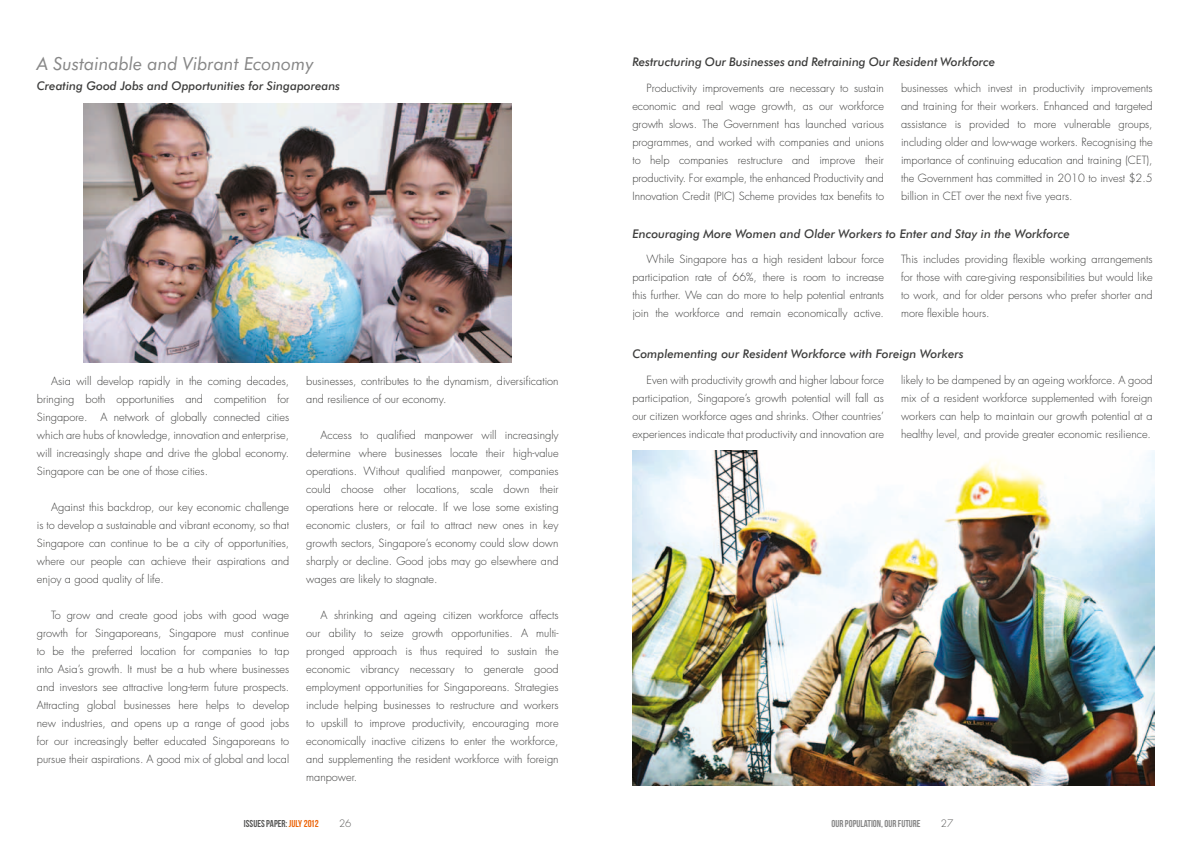
<style>
.page{position:relative;width:1191px;height:842px;background:#fff}
.page>*{position:absolute;margin:0;border:0;box-sizing:border-box;transform-origin:0 0}
.t1{font:italic 18px "Futura BT";color:#878787}
.t2{font:italic 500 12px "Futura BT";color:#3d3d3c}
.t3{font:300 11px/18px "Futura";color:#3d3d3c;text-align:justify}
.t4{font:10px "Bebas Neue";color:#878787}
.t5{font:10px "Bebas Neue";color:#575756}
.t6{font:300 10px "Futura";color:#575756}
.s1{color:#ec6409}
</style>
<div class="page">
<img style="left:84px;top:103px;width:428px;height:260px">
<img style="left:632px;top:450px;width:522px;height:335px">
<h1 class="t1" style="left:37px;top:53px;width:278px">A Sustainable and Vibrant Economy</h1>
<p class="t2" style="left:632px;top:55px;width:364px">Restructuring Our Businesses and Retraining Our Resident Workforce</p>
<p class="t2" style="left:37px;top:79px;width:305px">Creating Good Jobs and Opportunities for Singaporeans</p>
<p class="t3" style="left:632px;top:79px;width:253px;text-indent:14px">Productivity improvements are necessary to sustain economic and real wage growth, as our workforce growth slows. The Government has launched various programmes, and worked with companies and unions to help companies restructure and improve their productivity. For example, the enhanced Productivity and Innovation Credit (PIC) Scheme provides tax benefits to</p>
<p class="t3" style="left:901px;top:79px;width:253px">businesses which invest in productivity improvements and training for their workers. Enhanced and targeted assistance is provided to more vulnerable groups, including older and low-wage workers. Recognising the importance of continuing education and training (CET), the Government has committed in 2010 to invest $2.5 billion in CET over the next five years.</p>
<p class="t2" style="left:632px;top:226px;width:439px">Encouraging More Women and Older Workers to Enter and Stay in the Workforce</p>
<p class="t3" style="left:632px;top:250px;width:253px;text-indent:14px">While Singapore has a high resident labour force participation rate of 66%, there is room to increase this further. We can do more to help potential entrants join the workforce and remain economically active.</p>
<p class="t3" style="left:901px;top:250px;width:253px">This includes providing flexible working arrangements for those with care-giving responsibilities but would like to work, and for older persons who prefer shorter and more flexible hours.</p>
<p class="t3" style="left:37px;top:372px;width:254px;text-indent:14px">Asia will develop rapidly in the coming decades, bringing both opportunities and competition for Singapore. A network of globally connected cities which are hubs of knowledge, innovation and enterprise, will increasingly shape and drive the global economy.<br>Singapore can be one of those cities.</p>
<p class="t3" style="left:37px;top:498px;width:254px;text-indent:14px">Against this backdrop, our key economic challenge is to develop a sustainable and vibrant economy, so that Singapore can continue to be a city of opportunities, where our people can achieve their aspirations and enjoy a good quality of life.</p>
<p class="t3" style="left:37px;top:606px;width:254px;text-indent:14px">To grow and create good jobs with good wage growth for Singaporeans, Singapore must continue to be the preferred location for companies to tap into Asia’s growth. It must be a hub where businesses and investors see attractive long-term future prospects.<br>Attracting global businesses here helps to develop new industries, and opens up a range of good jobs for our increasingly better educated Singaporeans to pursue their aspirations. A good mix of global and local</p>
<p class="t3" style="left:306px;top:372px;width:254px">businesses, contributes to the dynamism, diversification and resilience of our economy.</p>
<p class="t3" style="left:306px;top:426px;width:254px;text-indent:14px">Access to qualified manpower will increasingly determine where businesses locate their high-value operations. Without qualified manpower, companies could choose other locations, scale down their operations here or relocate. If we lose some existing economic clusters, or fail to attract new ones in key growth sectors, Singapore’s economy could slow down sharply or decline. Good jobs may go elsewhere and wages are likely to stagnate.</p>
<p class="t3" style="left:306px;top:606px;width:254px;text-indent:14px">A shrinking and ageing citizen workforce affects our ability to seize growth opportunities. A multi&shy;pronged approach is thus required to sustain the economic vibrancy necessary to generate good employment opportunities for Singaporeans. Strategies include helping businesses to restructure and workers to upskill to improve productivity, encouraging more economically inactive citizens to enter the workforce, and supplementing the resident workforce with foreign manpower.</p>
<p class="t2" style="left:632px;top:346px;width:333px">Complementing our Resident Workforce with Foreign Workers</p>
<p class="t3" style="left:632px;top:371px;width:253px;text-indent:14px">Even with productivity growth and higher labour force participation, Singapore’s growth potential will fall as our citizen workforce ages and shrinks. Other countries’ experiences indicate that productivity and innovation are</p>
<p class="t3" style="left:901px;top:371px;width:253px">likely to be dampened by an ageing workforce. A good mix of a resident workforce supplemented with foreign workers can help to maintain our growth potential at a healthy level, and provide greater economic resilience.</p>
<p class="t5" style="left:244px;top:818px;width:76px">ISSUES PAPER: <span class="s1">JULY 2012</span></p>
<p class="t6" style="left:339px;top:817px;width:14px">26</p>
<p class="t4" style="left:831px;top:818px;width:91px">OUR POPULATION, OUR FUTURE</p>
<p class="t6" style="left:941px;top:817px;width:14px">27</p>
</div>
